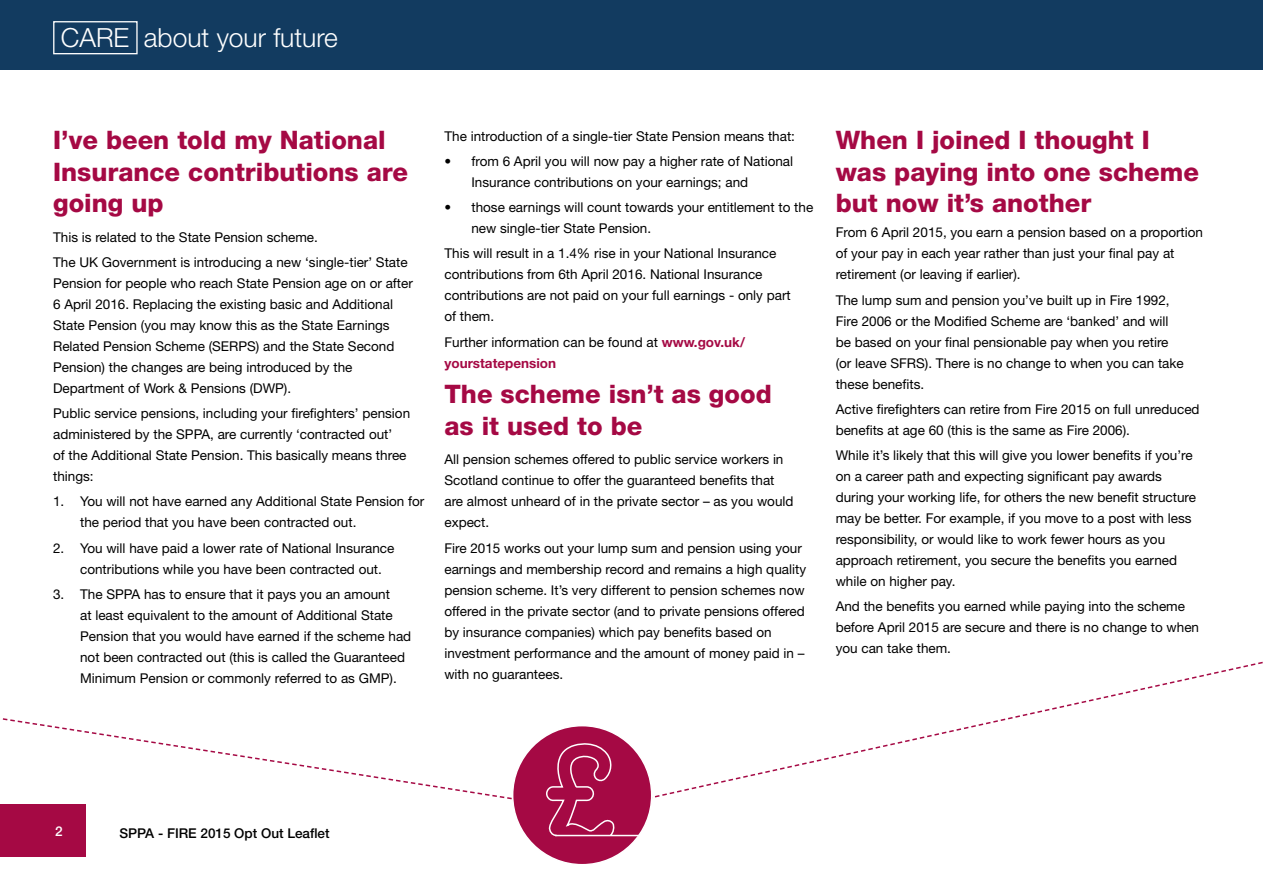
<style>
.page{position:relative;width:1263px;height:893px;background:#fff}
.page>*{position:absolute;margin:0;border:0;box-sizing:border-box;transform-origin:0 0}
.t1{font:300 26.4px "Helvetica Neue LT Std";color:#fff}
.t2{font:800 25.5px/31.5px "Helvetica Neue LT Std";color:#a50944}
.t3{font:13.5px/21px "Helvetica Neue LT Std";color:#000}
.t4{font:500 13.5px "Helvetica Neue LT Std";color:#000}
.t5{font:500 13.5px "Helvetica Neue LT Std";color:#fff}
.s1{font-weight:700;color:#a50944}
</style>
<div class="page">
<div style="left:0;top:0;width:1263px;height:70px;background:#123b60"></div>
<div style="left:53px;top:21px;width:85px;height:33px;border:1px solid #fff"></div>
<div style="left:0;top:805px;width:86px;height:52px;background:#a50944"></div>
<svg style="left:0;top:661px;width:1263px;height:144px"></svg>
<div style="left:513px;top:726px;width:139px;height:139px;background:#a50944;border-radius:50%"></div>
<svg style="left:546px;top:743px;width:69px;height:94px"></svg>
<hr style="left:555px;top:835px;width:125px;height:1px;background:#fff">
<h1 class="t1" style="left:61px;top:22px;width:279px">CARE about your future</h1>
<h2 class="t2" style="left:53px;top:124px;width:356px">I’ve been told my National<br>Insurance contributions are going up</h2>
<p class="t3" style="left:53px;top:224px;width:356px;line-height:25.2px">This is related to the State Pension scheme.<br>The UK Government is introducing a new ‘single-tier’ State</p>
<p class="t3" style="left:53px;top:272px;width:361px">Pension for people who reach State Pension age on or after 6 April 2016. Replacing the existing basic and Additional State Pension (you may know this as the State Earnings Related Pension Scheme (SERPS) and the State Second Pension) the changes are being introduced by the Department of Work &amp; Pensions (DWP).</p>
<p class="t3" style="left:53px;top:403px;width:359px">Public service pensions, including your firefighters’ pension administered by the SPPA, are currently ‘contracted out’<br>of the Additional State Pension. This basically means three things:</p>
<p class="t3" style="left:80px;top:491px;width:346px;text-indent:-27px">1. You will not have earned any Additional State Pension for the period that you have been contracted out.</p>
<p class="t3" style="left:80px;top:537px;width:316px;text-indent:-27px">2. You will have paid a lower rate of National Insurance contributions while you have been contracted out.</p>
<p class="t3" style="left:80px;top:583px;width:333px;text-indent:-27px">3. The SPPA has to ensure that it pays you an amount<br>at least equivalent to the amount of Additional State Pension that you would have earned if the scheme had not been contracted out (this is called the Guaranteed Minimum Pension or commonly referred to as GMP).</p>
<p class="t3" style="left:444px;top:125px;width:352px">The introduction of a single-tier State Pension means that:</p>
<p class="t3" style="left:471px;top:150px;width:323px;text-indent:-27px">• from 6 April you will now pay a higher rate of National<br>Insurance contributions on your earnings; and</p>
<p class="t3" style="left:471px;top:197px;width:343px;text-indent:-27px">• those earnings will count towards your entitlement to the new single-tier State Pension.</p>
<p class="t3" style="left:444px;top:243px;width:348px">This will result in a 1.4% rise in your National Insurance contributions from 6th April 2016. National Insurance contributions are not paid on your full earnings - only part of them.</p>
<p class="t3" style="left:444px;top:331px;width:302px">Further information can be found at <span class="s1">www.gov.uk/ yourstatepension</span></p>
<h2 class="t2" style="left:444px;top:378px;width:329px">The scheme isn’t as good as it used to be</h2>
<p class="t3" style="left:444px;top:449px;width:351px">All pension schemes offered to public service workers in Scotland continue to offer the guaranteed benefits that are almost unheard of in the private sector – as you would expect.</p>
<p class="t3" style="left:444px;top:537px;width:363px">Fire 2015 works out your lump sum and pension using your earnings and membership record and remains a high quality pension scheme. It’s very different to pension schemes now offered in the private sector (and to private pensions offered by insurance companies) which pay benefits based on investment performance and the amount of money paid in – with no guarantees.</p>
<h2 class="t2" style="left:836px;top:124px;width:365px">When I joined I thought I was paying into one scheme but now it’s another</h2>
<p class="t3" style="left:836px;top:222px;width:369px">From 6 April 2015, you earn a pension based on a proportion of your pay in each year rather than just your final pay at retirement (or leaving if earlier).</p>
<p class="t3" style="left:836px;top:289px;width:350px">The lump sum and pension you’ve built up in Fire 1992, Fire 2006 or the Modified Scheme are ‘banked’ and will be based on your final pensionable pay when you retire (or leave SFRS). There is no change to when you can take these benefits.</p>
<p class="t3" style="left:836px;top:398px;width:365px">Active firefighters can retire from Fire 2015 on full unreduced benefits at age 60 (this is the same as Fire 2006).</p>
<p class="t3" style="left:836px;top:445px;width:362px">While it’s likely that this will give you lower benefits if you’re on a career path and expecting significant pay awards during your working life, for others the new benefit structure may be better. For example, if you move to a post with less responsibility, or would like to work fewer hours as you approach retirement, you secure the benefits you earned while on higher pay.</p>
<p class="t3" style="left:836px;top:596px;width:365px">And the benefits you earned while paying into the scheme before April 2015 are secure and there is no change to when you can take them.</p>
<p class="t5" style="left:55px;top:823px;width:9px">2</p>
<p class="t4" style="left:119px;top:825px;width:212px">SPPA - FIRE 2015 Opt Out Leaflet</p>
</div>
